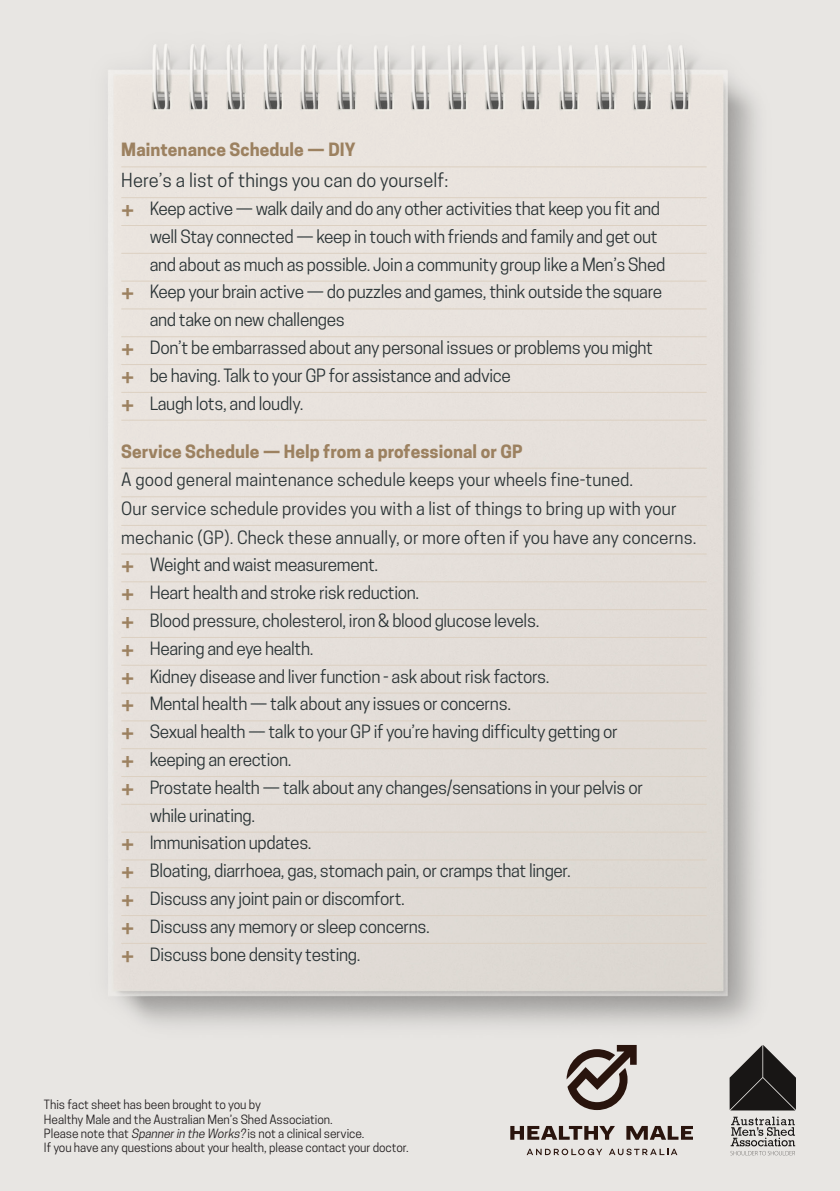
<style>
.page{position:relative;width:840px;height:1191px;background:#fff}
.page>*{position:absolute;margin:0;border:0;box-sizing:border-box;transform-origin:0 0}
.t1{font:18.2px "Cooper Hewitt";letter-spacing:.005em;color:#2b3436}
.t2{font:17.2px "Cooper Hewitt";letter-spacing:-.02em;color:#2b3436}
.t3{font:17.2px "Cooper Hewitt";letter-spacing:.005em;color:#2b3436}
.t4{font:700 17.2px "Cooper Hewitt";letter-spacing:.005em;color:#9c8160}
.t5{font:12px/14.4px "Cooper Hewitt";letter-spacing:-.005em;color:#231f20}
.s1{font-family:"Liberation Mono";font-weight:700;font-size:22px;color:#9c8160}
.s2{font-style:italic}
</style>
<div class="page">
<img style="left:0;top:0;width:839px;height:1191px">
<svg style="left:526px;top:1148px;width:76px;height:7px"></svg>
<svg style="left:608px;top:1148px;width:69px;height:7px"></svg>
<svg style="left:510px;top:1126px;width:104px;height:13px"></svg>
<svg style="left:626px;top:1126px;width:66px;height:13px"></svg>
<svg style="left:566px;top:1045px;width:70px;height:65px;background:#978d88"></svg>
<svg style="left:730px;top:1116px;width:64px;height:39px;background:#b6b4b1"></svg>
<svg style="left:729px;top:1045px;width:66px;height:65px;background:#514f4d"></svg>
<hr style="left:121px;top:166px;width:585px;height:1px;background:#dcd0c1">
<hr style="left:121px;top:197px;width:585px;height:1px;background:#dcd0c1">
<hr style="left:121px;top:225px;width:585px;height:1px;background:#dcd0c1">
<hr style="left:121px;top:253px;width:585px;height:1px;background:#dcd0c1">
<hr style="left:121px;top:281px;width:585px;height:1px;background:#dcd0c1">
<hr style="left:121px;top:308px;width:585px;height:1px;background:#dcd0c1">
<hr style="left:121px;top:336px;width:585px;height:1px;background:#dcd0c1">
<hr style="left:121px;top:364px;width:585px;height:1px;background:#dcd0c1">
<hr style="left:121px;top:392px;width:585px;height:1px;background:#dcd0c1">
<hr style="left:121px;top:420px;width:585px;height:1px;background:#dcd0c1">
<hr style="left:121px;top:468px;width:585px;height:1px;background:#dcd0c1">
<hr style="left:121px;top:496px;width:585px;height:1px;background:#dcd0c1">
<hr style="left:121px;top:525px;width:585px;height:1px;background:#dcd0c1">
<hr style="left:121px;top:553px;width:585px;height:1px;background:#dcd0c1">
<hr style="left:121px;top:581px;width:585px;height:1px;background:#dcd0c1">
<hr style="left:121px;top:609px;width:585px;height:1px;background:#dcd0c1">
<hr style="left:121px;top:637px;width:585px;height:1px;background:#dcd0c1">
<hr style="left:121px;top:665px;width:585px;height:1px;background:#dcd0c1">
<hr style="left:121px;top:692px;width:585px;height:1px;background:#dcd0c1">
<hr style="left:121px;top:720px;width:585px;height:1px;background:#dcd0c1">
<hr style="left:121px;top:748px;width:585px;height:1px;background:#dcd0c1">
<hr style="left:121px;top:776px;width:585px;height:1px;background:#dcd0c1">
<hr style="left:121px;top:804px;width:585px;height:1px;background:#dcd0c1">
<hr style="left:121px;top:831px;width:585px;height:1px;background:#dcd0c1">
<hr style="left:121px;top:859px;width:585px;height:1px;background:#dcd0c1">
<hr style="left:121px;top:887px;width:585px;height:1px;background:#dcd0c1">
<hr style="left:121px;top:915px;width:585px;height:1px;background:#dcd0c1">
<hr style="left:121px;top:943px;width:585px;height:1px;background:#dcd0c1">
<p class="t4" style="left:121px;top:140px;width:236px">Maintenance Schedule — DIY</p>
<p class="t1" style="left:121px;top:170px;width:328px">Here’s a list of things you can do yourself:</p>
<p class="t2" style="left:121px;top:198px;width:540px"><span class="s1">+</span> Keep active — walk daily and do any other activities that keep you fit and</p>
<p class="t2" style="left:150px;top:226px;width:509px">well Stay connected — keep in touch with friends and family and get out</p>
<p class="t2" style="left:150px;top:254px;width:517px">and about as much as possible. Join a community group like a Men’s Shed</p>
<p class="t2" style="left:121px;top:282px;width:542px"><span class="s1">+</span> Keep your brain active — do puzzles and games, think outside the square</p>
<p class="t2" style="left:150px;top:310px;width:196px">and take on new challenges</p>
<p class="t2" style="left:121px;top:337px;width:533px"><span class="s1">+</span> Don’t be embarrassed about any personal issues or problems you might</p>
<p class="t2" style="left:121px;top:365px;width:391px"><span class="s1">+</span> be having. Talk to your GP for assistance and advice</p>
<p class="t2" style="left:121px;top:393px;width:184px"><span class="s1">+</span> Laugh lots, and loudly.</p>
<p class="t4" style="left:121px;top:441px;width:402px">Service Schedule — Help from a professional or GP</p>
<p class="t3" style="left:121px;top:470px;width:513px">A good general maintenance schedule keeps your wheels fine-tuned.</p>
<p class="t3" style="left:121px;top:498px;width:556px">Our service schedule provides you with a list of things to bring up with your</p>
<p class="t3" style="left:121px;top:527px;width:576px">mechanic (GP). Check these annually, or more often if you have any concerns.</p>
<p class="t2" style="left:121px;top:555px;width:258px"><span class="s1">+</span> Weight and waist measurement.</p>
<p class="t2" style="left:121px;top:582px;width:299px"><span class="s1">+</span> Heart health and stroke risk reduction.</p>
<p class="t2" style="left:121px;top:610px;width:419px"><span class="s1">+</span> Blood pressure, cholesterol, iron &amp; blood glucose levels.</p>
<p class="t2" style="left:121px;top:638px;width:194px"><span class="s1">+</span> Hearing and eye health.</p>
<p class="t2" style="left:121px;top:666px;width:429px"><span class="s1">+</span> Kidney disease and liver function - ask about risk factors.</p>
<p class="t2" style="left:121px;top:694px;width:391px"><span class="s1">+</span> Mental health — talk about any issues or concerns.</p>
<p class="t2" style="left:121px;top:721px;width:498px"><span class="s1">+</span> Sexual health — talk to your GP if you’re having difficulty getting or</p>
<p class="t2" style="left:121px;top:749px;width:172px"><span class="s1">+</span> keeping an erection.</p>
<p class="t2" style="left:121px;top:777px;width:523px"><span class="s1">+</span> Prostate health — talk about any changes/sensations in your pelvis or</p>
<p class="t2" style="left:150px;top:805px;width:107px">while urinating.</p>
<p class="t2" style="left:121px;top:833px;width:192px"><span class="s1">+</span> Immunisation updates.</p>
<p class="t2" style="left:121px;top:860px;width:451px"><span class="s1">+</span> Bloating, diarrhoea, gas, stomach pain, or cramps that linger.</p>
<p class="t2" style="left:121px;top:888px;width:285px"><span class="s1">+</span> Discuss any joint pain or discomfort.</p>
<p class="t2" style="left:121px;top:916px;width:310px"><span class="s1">+</span> Discuss any memory or sleep concerns.</p>
<p class="t2" style="left:121px;top:944px;width:241px"><span class="s1">+</span> Discuss bone density testing.</p>
<p class="t5" style="left:44px;top:1097px;width:366px">This fact sheet has been brought to you by<br>Healthy Male and the Australian Men’s Shed Association.<br>Please note that <span class="s2">Spannerin the Works?</span> is not a clinical service.<br>If you have any questions about your health, please contact your doctor.</p>
</div>
